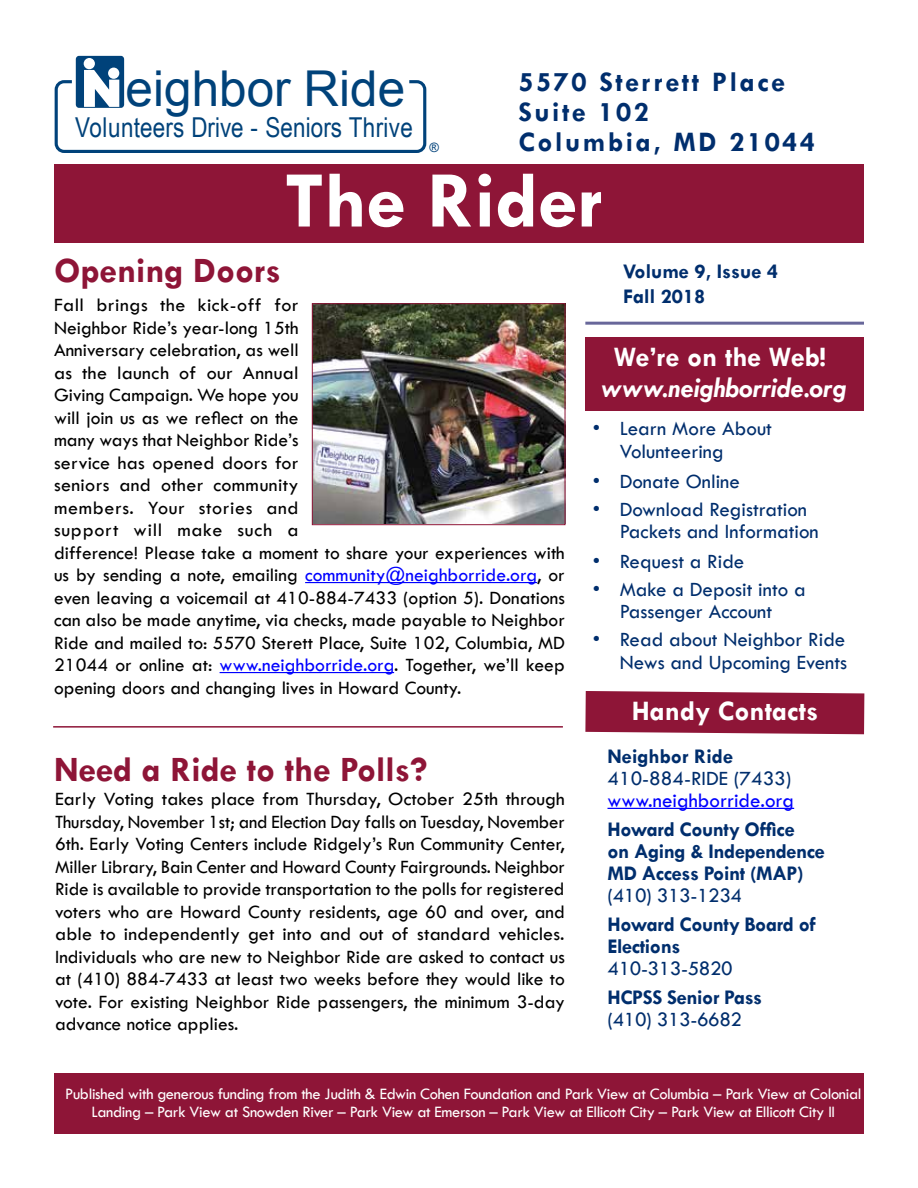
<style>
.page{position:relative;width:918px;height:1188px;background:#fff}
.page>*{position:absolute;margin:0;border:0;box-sizing:border-box;transform-origin:0 0}
.t1{font:700 81px "Tw Cen";color:#fff}
.t2{font:49.5px "Arial";color:#00427a}
.t3{font:700 36px "Tw Cen";color:#8e1537}
.t4{font:700 28.5px/30px "Tw Cen";letter-spacing:.09em;color:#002e6d}
.t5{font:700 28.5px "Tw Cen";color:#fff}
.t6{font:italic 700 28.5px "Tw Cen";color:#fff}
.t7{font:27.45px "Arial Narrow";letter-spacing:.005em;color:#00427a}
.t8{font:21px/22.5px "Tw Cen";color:#002e6d}
.t9{font:700 21px/22.2px "Tw Cen";letter-spacing:-.02em;color:#002e6d}
.t10{font:21px "Tw Cen";letter-spacing:-.02em;color:#002e6d}
.t11{font:700 21px/25.2px "Tw Cen";color:#002e6d}
.t12{font:21px "Tw Cen";color:#00f}
.t13{font:19.5px/22.5px "Tw Cen";color:#000;text-align:justify}
.t14{font:16.5px/18px "Tw Cen";letter-spacing:-.02em;color:#fff;text-align:center}
.t15{font:12.9px "Arial";color:#00427a}
.s1{color:#00f}
</style>
<div class="page">
<div style="left:54px;top:164px;width:810px;height:79px;background:#8e1537"></div>
<hr style="left:608px;top:808px;width:186px;height:1px;background:#00f">
<div style="left:55px;top:80px;width:371px;height:73px;border:3px solid #00427a;border-radius:8px"></div>
<div style="left:76px;top:56px;width:48px;height:52px;background:#00427a;border-radius:3px"></div>
<svg style="left:84px;top:70px;width:35px;height:37px"></svg>
<div style="left:108px;top:68px;width:11px;height:11px;background:#fff;border-radius:50%"></div>
<div style="left:84px;top:58px;width:11px;height:11px;background:#fff;border-radius:50%"></div>
<hr style="left:585px;top:322px;width:279px;height:3px;background:#68679a">
<div style="left:586px;top:338px;width:278px;height:73px;background:#8e1537"></div>
<svg style="left:585px;top:691px;width:279px;height:43px;background:#932141"></svg>
<div style="left:54px;top:1074px;width:810px;height:60px;background:#8e1537"></div>
<hr style="left:305px;top:582px;width:232px;height:1px;background:#00f">
<hr style="left:220px;top:672px;width:174px;height:1px;background:#00f">
<img style="left:314px;top:305px;width:249px;height:218px">
<div style="left:312px;top:303px;width:253px;height:222px;border:1px solid #8e1537"></div>
<hr style="left:53px;top:726px;width:510px;height:2px;background:#8e1537">
<h2 class="t2" style="left:126px;top:56px;width:281px">eighbor Ride</h2>
<h3 class="t7" style="left:75px;top:108px;width:339px">Volunteers Drive - Seniors Thrive</h3>
<h3 class="t4" style="left:518px;top:66px;width:298px">5570 Sterrett Place<br>Suite 102<br>Columbia, MD 21044</h3>
<p class="t15" style="left:429px;top:139px;width:11px">®</p>
<h1 class="t1" style="left:285px;top:152px;width:319px">The Rider</h1>
<h3 class="t3" style="left:54px;top:249px;width:228px">Opening Doors</h3>
<p class="t13" style="left:54px;top:294px;width:512px;text-align:left">Fall brings the kick-off for<br>Neighbor Ride’s year-long 15th<br>Anniversary celebration, as well<br>as the launch of our Annual<br>Giving Campaign. We hope you<br>will join us as we reflect on the<br>many ways that Neighbor Ride’s<br>service has opened doors for<br>seniors and other community<br>members. Your stories and<br>support will make such a<br>difference! Please take a moment to share your experiences with us by sending a note, emailing <span class="s1">community@neighborride.org</span>, or even leaving a voicemail at 410-884-7433 (option 5). Donations can also be made anytime, via checks, made payable to Neighbor Ride and mailed to: 5570 Sterett Place, Suite 102, Columbia, MD 21044 or online at: <span class="s1">www.neighborride.org</span>. Together, we’ll keep opening doors and changing lives in Howard County.</p>
<h3 class="t3" style="left:54px;top:748px;width:375px">Need a Ride to the Polls?</h3>
<p class="t13" style="left:55px;top:788px;width:511px">Early Voting takes place from Thursday, October 25th through Thursday, November 1st; and Election Day falls on Tuesday, November 6th. Early Voting Centers include Ridgely’s Run Community Center, Miller Library, Bain Center and Howard County Fairgrounds. Neighbor Ride is available to provide transportation to the polls for registered voters who are Howard County residents, age 60 and over, and able to independently get into and out of standard vehicles.<br>Individuals who are new to Neighbor Ride are asked to contact us at (410) 884-7433 at least two weeks before they would like to vote. For existing Neighbor Ride passengers, the minimum 3-day advance notice applies.</p>
<p class="t11" style="left:623px;top:258px;width:157px">Volume 9, Issue 4<br>Fall 2018</p>
<h3 class="t5" style="left:614px;top:340px;width:214px">We’re on the Web!</h3>
<h3 class="t6" style="left:601px;top:371px;width:247px">www.neighborride.org</h3>
<p class="t8" style="left:620px;top:417px;width:154px;text-indent:-27px">• Learn More About<br>Volunteering</p>
<p class="t8" style="left:593px;top:470px;width:149px">• Donate Online</p>
<p class="t8" style="left:620px;top:498px;width:201px;text-indent:-27px">• Download Registration<br>Packets and Information</p>
<p class="t8" style="left:593px;top:550px;width:153px">• Request a Ride</p>
<p class="t8" style="left:593px;top:578px;width:214px;text-align:center">• Make a Deposit into a<br>Passenger Account</p>
<p class="t8" style="left:593px;top:628px;width:256px;text-align:right">• Read about Neighbor Ride<br>News and Upcoming Events</p>
<h3 class="t5" style="left:632px;top:694px;width:188px">Handy Contacts</h3>
<p class="t11" style="left:608px;top:743px;width:127px">Neighbor Ride</p>
<p class="t8" style="left:608px;top:767px;width:186px">410-884-RIDE (7433)</p>
<p class="t12" style="left:608px;top:788px;width:188px">www.neighborride.org</p>
<p class="t9" style="left:608px;top:817px;width:219px">Howard County Office<br>on Aging &amp; Independence<br>MD Access Point (MAP)</p>
<p class="t10" style="left:608px;top:883px;width:136px">(410) 313-1234</p>
<p class="t9" style="left:608px;top:913px;width:210px">Howard County Board of<br>Elections</p>
<p class="t10" style="left:608px;top:956px;width:127px">410-313-5820</p>
<p class="t9" style="left:608px;top:986px;width:156px">HCPSS Senior Pass</p>
<p class="t10" style="left:608px;top:1007px;width:136px">(410) 313-6682</p>
<p class="t14" style="left:65px;top:1085px;width:798px">Published with generous funding from the Judith &amp; Edwin Cohen Foundation and Park View at Columbia – Park View at Colonial<br>Landing – Park View at Snowden River – Park View at Emerson – Park View at Ellicott City – Park View at Ellicott City II</p>
</div>
